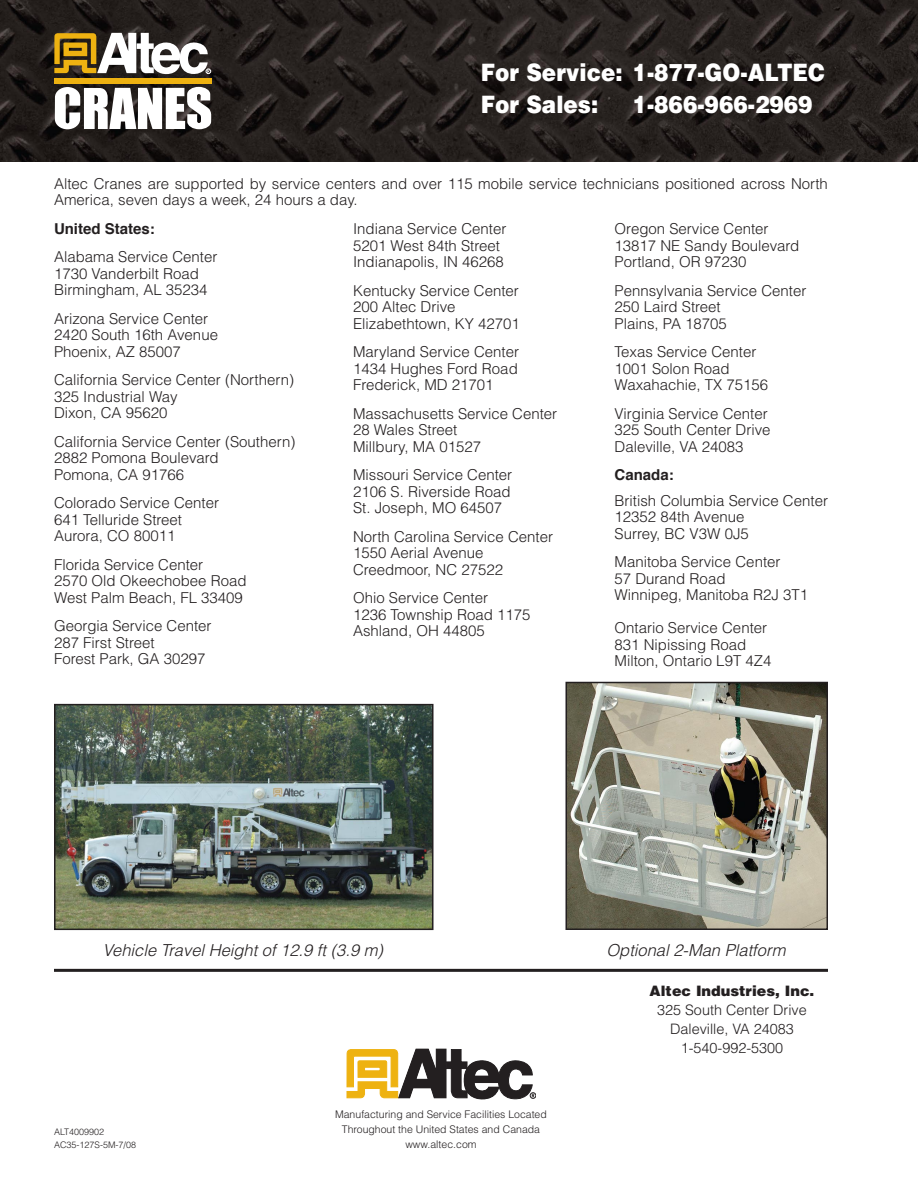
<style>
.page{position:relative;width:918px;height:1188px;background:#fff}
.page>*{position:absolute;margin:0;border:0;box-sizing:border-box;transform-origin:0 0}
.Body_text{font:900 24px "Helvetica";color:#fff;scale:.9 1}
.Body_text-2{font:italic 300 16.5px "Helvetica";color:#231f20}
.Body_text-3{font:300 15px/16.5px "Helvetica";color:#231f20}
._6pt_space{font:300 15px/16.5px "Helvetica";color:#231f20}
.Body_text-4{font:700 15px "Helvetica";color:#231f20}
.Body_text-5{font:300 14.4px "Helvetica";color:#231f20}
.Subhead_2{font:900 14.4px "Helvetica";color:#231f20}
.Body_text-6{font:300 10.5px "Helvetica";color:#231f20}
.Body_text-7{font:300 9px "Helvetica";color:#231f20}
</style>
<div class="page">
<hr style="left:54px;top:969px;width:774px;height:3px;background:#231f20">
<img style="left:57px;top:707px;width:374px;height:220px">
<div style="left:54px;top:704px;width:380px;height:226px;border:2px solid #231f20"></div>
<img style="left:569px;top:685px;width:256px;height:242px">
<div style="left:566px;top:682px;width:262px;height:248px;border:2px solid #231f20"></div>
<img style="left:0;top:0;width:918px;height:162px">
<svg style="left:347px;top:1049px;width:189px;height:50px"></svg>
<svg style="left:54px;top:33px;width:157px;height:42px"></svg>
<div style="left:54px;top:78px;width:158px;height:6px;background:#eeb211"></div>
<svg style="left:55px;top:87px;width:156px;height:42px"></svg>
<p class="Body_text" style="left:481px;top:57px;width:384px">For Service: 1-877-GO-ALTEC</p>
<p class="Body_text" style="left:481px;top:89px;width:132px">For Sales:</p>
<p class="Body_text" style="left:633px;top:89px;width:202px">1-866-966-2969</p>
<p class="Body_text-3" style="left:54px;top:175px;width:775px">Altec Cranes are supported by service centers and over 115 mobile service technicians positioned across North<br>America, seven days a week, 24 hours a day.</p>
<p class="Body_text-4" style="left:54px;top:215px;width:102px">United States:</p>
<p class="Body_text-3" style="left:54px;top:248px;width:165px">Alabama Service Center</p>
<p class="Body_text-3" style="left:54px;top:265px;width:147px">1730 Vanderbilt Road</p>
<p class="Body_text-3" style="left:54px;top:281px;width:155px">Birmingham, AL 35234</p>
<p class="Body_text-3" style="left:54px;top:310px;width:156px">Arizona Service Center</p>
<p class="Body_text-3" style="left:54px;top:326px;width:166px">2420 South 16th Avenue</p>
<p class="Body_text-3" style="left:54px;top:343px;width:128px">Phoenix, AZ 85007</p>
<p class="Body_text-3" style="left:54px;top:371px;width:242px">California Service Center (Northern)</p>
<p class="Body_text-3" style="left:54px;top:388px;width:125px">325 Industrial Way</p>
<p class="Body_text-3" style="left:54px;top:404px;width:115px">Dixon, CA 95620</p>
<p class="Body_text-3" style="left:54px;top:433px;width:243px">California Service Center (Southern)</p>
<p class="Body_text-3" style="left:54px;top:449px;width:166px">2882 Pomona Boulevard</p>
<p class="Body_text-3" style="left:54px;top:466px;width:132px">Pomona, CA 91766</p>
<p class="Body_text-3" style="left:54px;top:494px;width:167px">Colorado Service Center</p>
<p class="Body_text-3" style="left:54px;top:511px;width:130px">641 Telluride Street</p>
<p class="Body_text-3" style="left:54px;top:527px;width:123px">Aurora, CO 80011</p>
<p class="Body_text-3" style="left:54px;top:556px;width:151px">Florida Service Center</p>
<p class="Body_text-3" style="left:54px;top:572px;width:194px">2570 Old Okeechobee Road</p>
<p class="Body_text-3" style="left:54px;top:589px;width:190px">West Palm Beach, FL 33409</p>
<p class="Body_text-3" style="left:54px;top:617px;width:159px">Georgia Service Center</p>
<p class="Body_text-3" style="left:54px;top:634px;width:102px">287 First Street</p>
<p class="Body_text-3" style="left:54px;top:650px;width:153px">Forest Park, GA 30297</p>
<p class="Body_text-3" style="left:353px;top:220px;width:155px">Indiana Service Center</p>
<p class="Body_text-3" style="left:353px;top:237px;width:149px">5201 West 84th Street</p>
<p class="Body_text-3" style="left:353px;top:253px;width:152px">Indianapolis, IN 46268</p>
<p class="Body_text-3" style="left:353px;top:282px;width:167px">Kentucky Service Center</p>
<p class="Body_text-3" style="left:353px;top:298px;width:104px">200 Altec Drive</p>
<p class="Body_text-3" style="left:353px;top:315px;width:168px">Elizabethtown, KY 42701</p>
<p class="Body_text-3" style="left:353px;top:343px;width:168px">Maryland Service Center</p>
<p class="Body_text-3" style="left:353px;top:360px;width:166px">1434 Hughes Ford Road</p>
<p class="Body_text-3" style="left:353px;top:376px;width:142px">Frederick, MD 21701</p>
<p class="Body_text-3" style="left:353px;top:405px;width:206px">Massachusetts Service Center</p>
<p class="Body_text-3" style="left:353px;top:421px;width:106px">28 Wales Street</p>
<p class="Body_text-3" style="left:353px;top:438px;width:130px">Millbury, MA 01527</p>
<p class="Body_text-3" style="left:353px;top:466px;width:161px">Missouri Service Center</p>
<p class="Body_text-3" style="left:353px;top:483px;width:159px">2106 S. Riverside Road</p>
<p class="Body_text-3" style="left:353px;top:499px;width:151px">St. Joseph, MO 64507</p>
<p class="_6pt_space" style="left:353px;top:528px;width:202px">North Carolina Service Center</p>
<p class="Body_text-3" style="left:353px;top:544px;width:132px">1550 Aerial Avenue</p>
<p class="Body_text-3" style="left:353px;top:561px;width:152px">Creedmoor, NC 27522</p>
<p class="_6pt_space" style="left:353px;top:589px;width:137px">Ohio Service Center</p>
<p class="_6pt_space" style="left:353px;top:606px;width:179px">1236 Township Road 1175<br>Ashland, OH 44805</p>
<p class="_6pt_space" style="left:615px;top:220px;width:155px">Oregon Service Center</p>
<p class="Body_text-3" style="left:615px;top:237px;width:186px">13817 NE Sandy Boulevard</p>
<p class="Body_text-3" style="left:615px;top:253px;width:133px">Portland, OR 97230</p>
<p class="Body_text-3" style="left:615px;top:282px;width:193px">Pennsylvania Service Center</p>
<p class="Body_text-3" style="left:615px;top:298px;width:108px">250 Laird Street</p>
<p class="Body_text-3" style="left:615px;top:315px;width:114px">Plains, PA 18705</p>
<p class="Body_text-3" style="left:615px;top:343px;width:143px">Texas Service Center</p>
<p class="Body_text-3" style="left:615px;top:360px;width:117px">1001 Solon Road</p>
<p class="Body_text-3" style="left:615px;top:376px;width:155px">Waxahachie, TX 75156</p>
<p class="Body_text-3" style="left:615px;top:405px;width:155px">Virginia Service Center</p>
<p class="Body_text-3" style="left:615px;top:421px;width:157px">325 South Center Drive</p>
<p class="Body_text-3" style="left:615px;top:438px;width:130px">Daleville, VA 24083</p>
<p class="Body_text-4" style="left:615px;top:461px;width:61px">Canada:</p>
<p class="Body_text-3" style="left:615px;top:492px;width:215px">British Columbia Service Center</p>
<p class="Body_text-3" style="left:615px;top:508px;width:131px">12352 84th Avenue</p>
<p class="Body_text-3" style="left:615px;top:525px;width:136px">Surrey, BC V3W 0J5</p>
<p class="Body_text-3" style="left:615px;top:553px;width:167px">Manitoba Service Center</p>
<p class="Body_text-3" style="left:615px;top:570px;width:112px">57 Durand Road</p>
<p class="Body_text-3" style="left:615px;top:586px;width:195px">Winnipeg, Manitoba R2J 3T1</p>
<p class="Body_text-3" style="left:615px;top:619px;width:154px">Ontario Service Center</p>
<p class="Body_text-3" style="left:615px;top:636px;width:133px">831 Nipissing Road</p>
<p class="Body_text-3" style="left:615px;top:652px;width:158px">Milton, Ontario L9T 4Z4</p>
<p class="Body_text-2" style="left:103px;top:940px;width:282px">Vehicle Travel Height of 12.9 ft (3.9 m)</p>
<p class="Body_text-2" style="left:606px;top:940px;width:181px">Optional 2-Man Platform</p>
<p class="Body_text-7" style="left:54px;top:1126px;width:52px">ALT4009902</p>
<p class="Body_text-7" style="left:54px;top:1140px;width:84px">AC35-127S-5M-7/08</p>
<p class="Body_text-6" style="left:335px;top:1108px;width:213px">Manufacturing and Service Facilities Located</p>
<p class="Body_text-6" style="left:342px;top:1123px;width:200px">Throughout the United States and Canada</p>
<p class="Body_text-6" style="left:405px;top:1138px;width:73px">www.altec.com</p>
<p class="Subhead_2" style="left:650px;top:981px;width:166px">Altec Industries, Inc.</p>
<p class="Body_text-5" style="left:657px;top:1001px;width:151px">325 South Center Drive</p>
<p class="Body_text-5" style="left:670px;top:1020px;width:125px">Daleville, VA 24083</p>
<p class="Body_text-5" style="left:681px;top:1038px;width:104px">1-540-992-5300</p>
</div>
